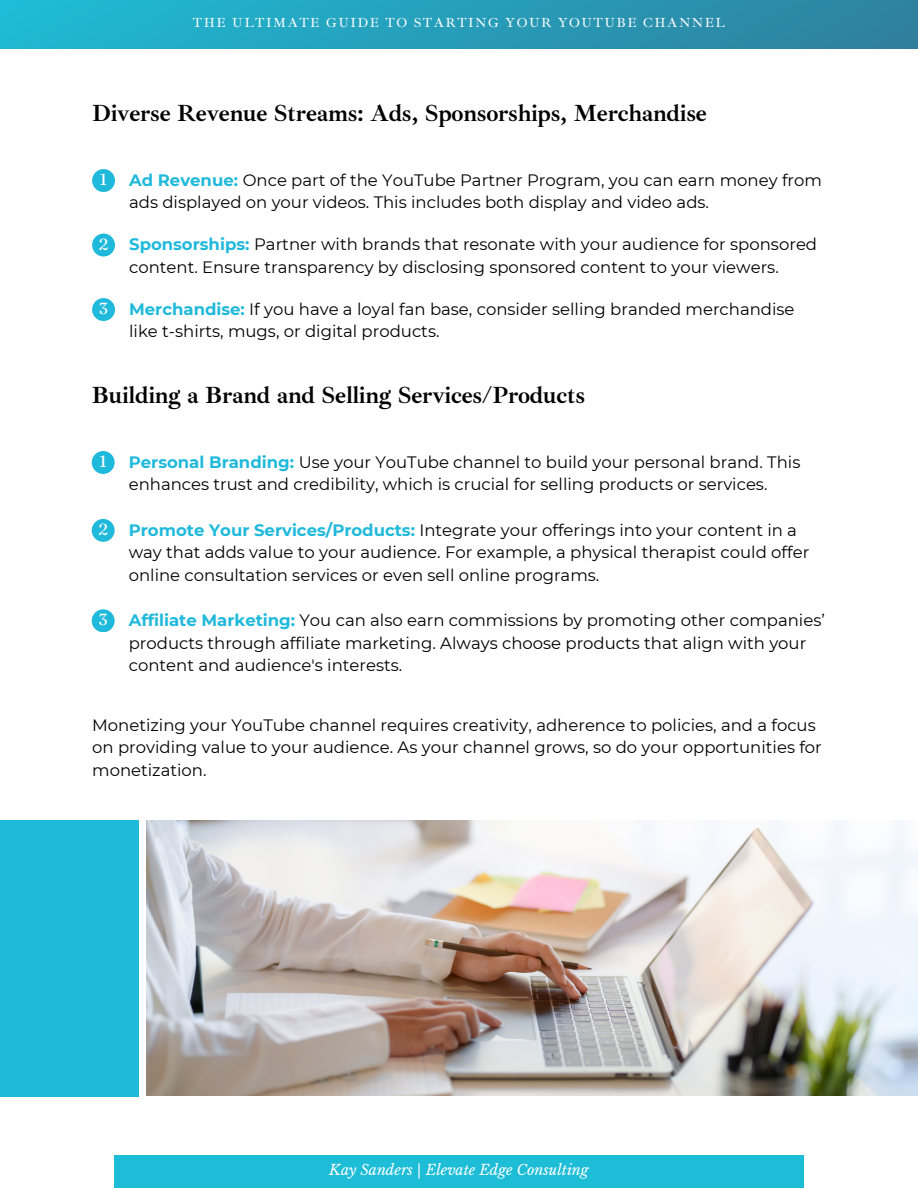
<style>
.page{position:relative;width:918px;height:1188px;background:#fff}
.page>*{position:absolute;margin:0;border:0;box-sizing:border-box;transform-origin:0 0}
.t1{font:700 24px "Ibarra Real Nova";letter-spacing:-.01em;color:#000}
.t2{font:16.5px/22.5px "Montserrat";color:#000}
.t3{font:16.05px "Fraunces 9 pt";color:#fff}
.t4{font:italic 14.25px "Libre Baskerville";color:#fff}
.t5{font:13.5px "Ibarra Real Nova";letter-spacing:.11em;color:#fff}
.s1{font-weight:700;color:#1fb9db}
</style>
<div class="page">
<div style="left:114px;top:1155px;width:690px;height:33px;background:#1ebdd7"></div>
<div style="left:1px;top:0;width:916px;height:48px;background:linear-gradient(to right,#1fbad5,#2f809e)"></div>
<div style="left:92px;top:169px;width:23px;height:23px;background:#1fb9db;border-radius:50%"></div>
<div style="left:92px;top:234px;width:23px;height:22px;background:#1fb9db;border-radius:50%"></div>
<div style="left:92px;top:298px;width:23px;height:23px;background:#1fb9db;border-radius:50%"></div>
<div style="left:92px;top:451px;width:22px;height:23px;background:#1fb9db;border-radius:50%"></div>
<div style="left:92px;top:519px;width:22px;height:22px;background:#1fb9db;border-radius:50%"></div>
<div style="left:92px;top:609px;width:22px;height:23px;background:#1fb9db;border-radius:50%"></div>
<img style="left:147px;top:820px;width:771px;height:276px">
<div style="left:0;top:820px;width:138px;height:276px;background:#1fb9db"></div>
<p class="t5" style="left:193px;top:15px;width:534px">THE ULTIMATE GUIDE TO STARTING YOUR YOUTUBE CHANNEL</p>
<p class="t1" style="left:92px;top:98px;width:616px">Diverse Revenue Streams: Ads, Sponsorships, Merchandise</p>
<p class="t3" style="left:100px;top:169px;width:9px">1</p>
<p class="t2" style="left:129px;top:169px;width:694px"><span class="s1">Ad Revenue:</span> Once part of the YouTube Partner Program, you can earn money from ads displayed on your videos. This includes both display and video ads.</p>
<p class="t3" style="left:99px;top:234px;width:11px">2</p>
<p class="t2" style="left:129px;top:233px;width:689px"><span class="s1">Sponsorships:</span> Partner with brands that resonate with your audience for sponsored content. Ensure transparency by disclosing sponsored content to your viewers.</p>
<p class="t3" style="left:99px;top:298px;width:10px">3</p>
<p class="t2" style="left:129px;top:298px;width:667px"><span class="s1">Merchandise:</span> If you have a loyal fan base, consider selling branded merchandise like t-shirts, mugs, or digital products.</p>
<p class="t1" style="left:92px;top:380px;width:495px">Building a Brand and Selling Services/Products</p>
<p class="t3" style="left:100px;top:451px;width:9px">1</p>
<p class="t2" style="left:129px;top:451px;width:673px"><span class="s1">Personal Branding:</span> Use your YouTube channel to build your personal brand. This enhances trust and credibility, which is crucial for selling products or services.</p>
<p class="t3" style="left:98px;top:519px;width:11px">2</p>
<p class="t2" style="left:129px;top:519px;width:682px"><span class="s1">Promote Your Services/Products:</span> Integrate your offerings into your content in a way that adds value to your audience. For example, a physical therapist could offer online consultation services or even sell online programs.</p>
<p class="t3" style="left:99px;top:610px;width:10px">3</p>
<p class="t2" style="left:129px;top:609px;width:698px"><span class="s1">Affiliate Marketing:</span> You can also earn commissions by promoting other companies’ products through affiliate marketing. Always choose products that align with your content and audience's interests.</p>
<p class="t2" style="left:92px;top:714px;width:731px">Monetizing your YouTube channel requires creativity, adherence to policies, and a focus on providing value to your audience. As your channel grows, so do your opportunities for monetization.</p>
<p class="t4" style="left:329px;top:1162px;width:261px">Kay Sanders | Elevate Edge Consulting</p>
</div>
